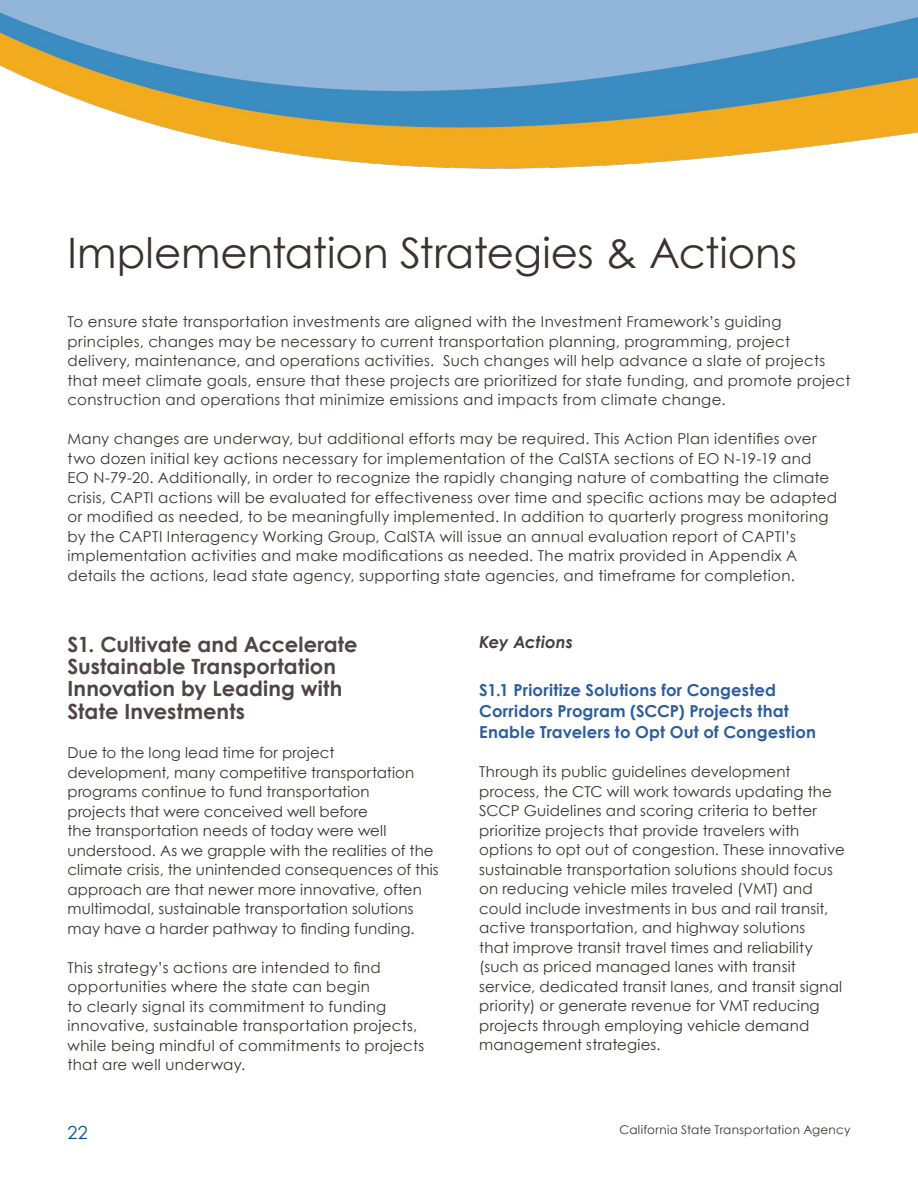
<style>
.page{position:relative;width:918px;height:1188px;background:#fff}
.page>*{position:absolute;margin:0;border:0;box-sizing:border-box;transform-origin:0 0}
.Section_Headers{font:42px "Century Gothic";color:#3a3230}
.Subhead{font:700 21px/22.5px "Century Gothic";letter-spacing:.005em;color:#4f4543}
.t1{font:18px "Century Gothic";color:#005295}
.S_subheads{font:700 16.5px/21px "Century Gothic";letter-spacing:.01em;color:#2d5d9c}
.key_actions{font:italic 700 16.5px "Century Gothic";letter-spacing:.005em;color:#473f3c}
.Body{font:15px/19.5px "Century Gothic";letter-spacing:.015em;color:#3a3230}
.t2{font:12px "Century Gothic";letter-spacing:.02em;color:#3a3230}
</style>
<div class="page">
<img style="left:0;top:0;width:918px;height:169px">
<p class="Section_Headers" style="left:68px;top:227px;width:731px">Implementation Strategies &amp; Actions</p>
<p class="Body" style="left:68px;top:312px;width:785px">To ensure state transportation investments are aligned with the Investment Framework’s guiding principles, changes may be necessary to current transportation planning, programming, project delivery, maintenance, and operations activities. Such changes will help advance a slate of projects that meet climate goals, ensure that these projects are prioritized for state funding, and promote project construction and operations that minimize emissions and impacts from climate change.</p>
<p class="Body" style="left:68px;top:429px;width:771px">Many changes are underway, but additional efforts may be required. This Action Plan identifies over two dozen initial key actions necessary for implementation of the CalSTA sections of EO N-19-19 and<br>EO N-79-20. Additionally, in order to recognize the rapidly changing nature of combatting the climate crisis, CAPTI actions will be evaluated for effectiveness over time and specific actions may be adapted or modified as needed, to be meaningfully implemented. In addition to quarterly progress monitoring by the CAPTI Interagency Working Group, CalSTA will issue an annual evaluation report of CAPTI’s implementation activities and make modifications as needed. The matrix provided in Appendix A details the actions, lead state agency, supporting state agencies, and timeframe for completion.</p>
<p class="Subhead" style="left:68px;top:632px;width:292px">S1. Cultivate and Accelerate<br>Sustainable Transportation<br>Innovation by Leading with<br>State Investments</p>
<p class="Body" style="left:68px;top:743px;width:373px">Due to the long lead time for project development, many competitive transportation programs continue to fund transportation<br>projects that were conceived well before<br>the transportation needs of today were well understood. As we grapple with the realities of the climate crisis, the unintended consequences of this approach are that newer more innovative, often multimodal, sustainable transportation solutions may have a harder pathway to finding funding.</p>
<p class="Body" style="left:68px;top:957px;width:358px">This strategy’s actions are intended to find opportunities where the state can begin<br>to clearly signal its commitment to funding innovative, sustainable transportation projects, while being mindful of commitments to projects that are well underway.</p>
<p class="key_actions" style="left:479px;top:632px;width:95px">Key Actions</p>
<p class="S_subheads" style="left:479px;top:679px;width:338px">S1.1 Prioritize Solutions for Congested<br>Corridors Program (SCCP) Projects that<br>Enable Travelers to Opt Out of Congestion</p>
<p class="Body" style="left:479px;top:762px;width:367px">Through its public guidelines development process, the CTC will work towards updating the SCCP Guidelines and scoring criteria to better prioritize projects that provide travelers with options to opt out of congestion. These innovative sustainable transportation solutions should focus on reducing vehicle miles traveled (VMT) and could include investments in bus and rail transit, active transportation, and highway solutions<br>that improve transit travel times and reliability (such as priced managed lanes with transit service, dedicated transit lanes, and transit signal priority) or generate revenue for VMT reducing projects through employing vehicle demand management strategies.</p>
<p class="t1" style="left:68px;top:1121px;width:22px">22</p>
<p class="t2" style="left:620px;top:1122px;width:232px">California State Transportation Agency</p>
</div>
